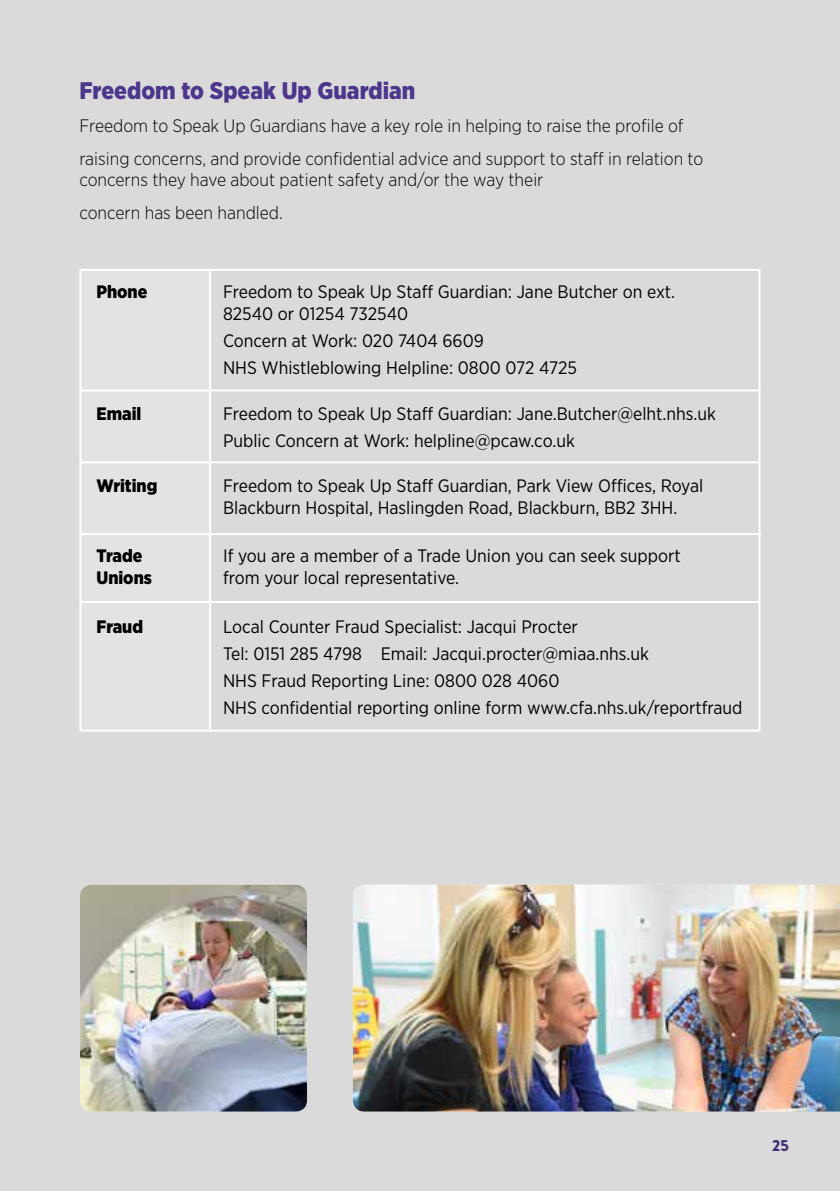
<style>
.page{position:relative;width:840px;height:1191px;background:#fff}
.page>*{position:absolute;margin:0;border:0;box-sizing:border-box;transform-origin:0 0}
.t1{font:900 24px "Gotham Narrow";color:#4e368d}
.t2{font:18px/27.2px "Gotham Narrow";color:#000}
.t3{font:300 18px/33px "Gotham Narrow";color:#000}
.t4{font:900 18px/21.6px "Gotham Narrow";color:#000}
.t5{font:900 16px "Brandon Grotesque";color:#4e368d}
</style>
<div class="page">
<div style="left:0;top:0;width:839px;height:1191px;background:#dadada"></div>
<svg style="left:79px;top:269px;width:682px;height:463px"></svg>
<hr style="left:81px;top:389px;width:679px;height:2px;background:#fff">
<hr style="left:79px;top:461px;width:680px;height:2px;background:#fff">
<hr style="left:81px;top:533px;width:679px;height:2px;background:#fff">
<hr style="left:79px;top:601px;width:680px;height:2px;background:#fff">
<hr style="left:209px;top:270px;width:2px;height:461px;background:#fff">
<img style="left:80px;top:884px;width:227px;height:227px">
<img style="left:353px;top:884px;width:486px;height:227px">
<h1 class="t1" style="left:79px;top:74px;width:337px">Freedom to Speak Up Guardian</h1>
<p class="t3" style="left:79px;top:108px;width:625px">Freedom to Speak Up Guardians have a key role in helping to raise the profile of raising concerns, and provide confidential advice and support to staff in relation to</p>
<p class="t3" style="left:79px;top:163px;width:465px">concerns they have about patient safety and/or the way their concern has been handled.</p>
<p class="t4" style="left:96px;top:281px;width:52px">Phone</p>
<p class="t4" style="left:96px;top:403px;width:46px">Email</p>
<p class="t4" style="left:96px;top:474px;width:62px">Writing</p>
<p class="t4" style="left:96px;top:545px;width:57px">Trade<br>Unions</p>
<p class="t4" style="left:96px;top:615px;width:48px">Fraud</p>
<p class="t2" style="left:223px;top:281px;width:453px;line-height:21.6px">Freedom to Speak Up Staff Guardian: Jane Butcher on ext.<br>82540 or 01254 732540</p>
<p class="t2" style="left:223px;top:327px;width:355px">Concern at Work: 020 7404 6609<br>NHS Whistleblowing Helpline: 0800 072 4725</p>
<p class="t2" style="left:223px;top:400px;width:494px">Freedom to Speak Up Staff Guardian: Jane.Butcher@elht.nhs.uk<br>Public Concern at Work: helpline@pcaw.co.uk</p>
<p class="t2" style="left:223px;top:474px;width:481px;line-height:21.6px">Freedom to Speak Up Staff Guardian, Park View Offices, Royal<br>Blackburn Hospital, Haslingden Road, Blackburn, BB2 3HH.</p>
<p class="t2" style="left:223px;top:545px;width:459px;line-height:21.6px">If you are a member of a Trade Union you can seek support from your local representative.</p>
<p class="t2" style="left:223px;top:612px;width:520px">Local Counter Fraud Specialist: Jacqui Procter<br>Tel: 0151 285 4798 Email: Jacqui.procter@miaa.nhs.uk<br>NHS Fraud Reporting Line: 0800 028 4060<br>NHS confidential reporting online form www.cfa.nhs.uk/reportfraud</p>
<p class="t5" style="left:771px;top:1134px;width:18px">25</p>
</div>
